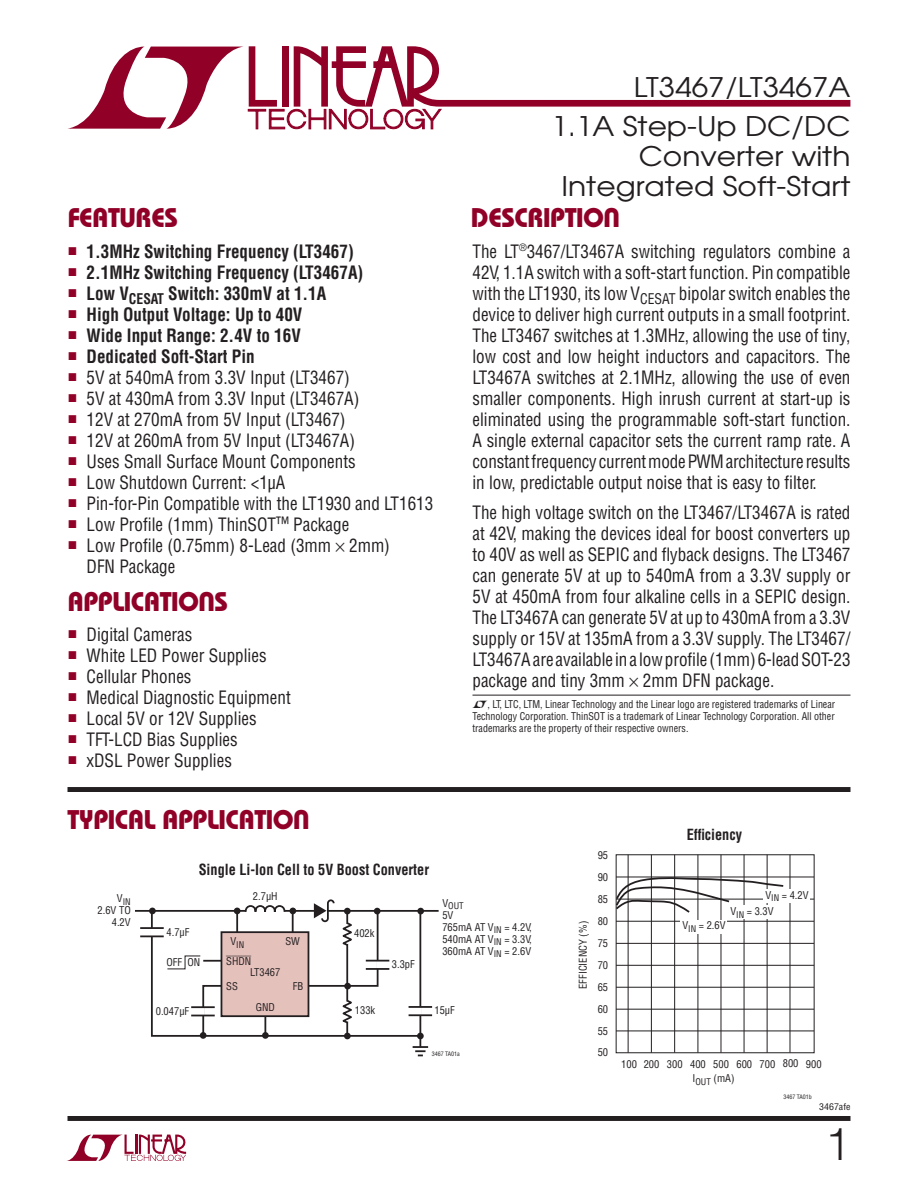
<style>
.page{position:relative;width:918px;height:1188px;background:#fff}
.page>*{position:absolute;margin:0;border:0;box-sizing:border-box;transform-origin:0 0}
.t1{font:300 45px "Helvetica";color:#231f20}
.t2{font:27px/30px "Avant Garde";color:#231f20;text-align:right;scale:1.1 1}
.t3{font:27px "Linear Bauhaus";letter-spacing:-.02em;color:#900027}
.t4{font:18px/21px "Linear Helv Cond";color:#231f20;text-align:justify;scale:.95 1}
.t5{font:700 18px "Linear Helv Cond";color:#231f20;scale:.95 1}
.t6{font:700 15px "Linear Helv Cond";color:#231f20;scale:.95 1}
.t7{font:10.5px/21.9px "Linear Helv Cond";color:#231f20;text-align:right}
.t8{font:10.5px/12px "Linear Helv Cond";color:#231f20;text-align:justify;scale:.95 1}
.t9{font:10.5px "Linear Helv Cond Ovr";color:#231f20}
.t10{font:9px "Linear Helv Cond";color:#231f20}
.t11{font:9px "Linear Helv Cond";color:#231f20;scale:1.1 1}
.t12{font:6px "Linear Helv Cond";color:#231f20}
</style>
<div class="page">
<svg style="left:67px;top:1135px;width:119px;height:26px"></svg>
<div style="left:68px;top:1116px;width:782px;height:5px;background:#231f20"></div>
<svg style="left:68px;top:46px;width:782px;height:83px"></svg>
<div style="left:68px;top:787px;width:782px;height:5px;background:#231f20"></div>
<hr style="left:472px;top:695px;width:378px;height:1px;background:#231f20">
<hr style="left:419px;top:911px;width:2px;height:139px;background:#231f20">
<hr style="left:135px;top:910px;width:304px;height:2px;background:#231f20">
<hr style="left:409px;top:1006px;width:23px;height:2px;background:#231f20">
<hr style="left:409px;top:1014px;width:23px;height:2px;background:#231f20">
<hr style="left:140px;top:927px;width:24px;height:2px;background:#231f20">
<hr style="left:140px;top:935px;width:24px;height:2px;background:#231f20">
<div style="left:417px;top:908px;width:7px;height:6px;background:#231f20;border-radius:50%"></div>
<div style="left:344px;top:1033px;width:7px;height:6px;background:#231f20;border-radius:50%"></div>
<div style="left:417px;top:1033px;width:7px;height:6px;background:#231f20;border-radius:50%"></div>
<hr style="left:418px;top:1047px;width:4px;height:10px;background:#b4b3b3">
<svg style="left:413px;top:1046px;width:15px;height:10px"></svg>
<svg style="left:150px;top:899px;width:272px;height:139px"></svg>
<svg style="left:615px;top:875px;width:170px;height:39px"></svg>
<div style="left:616px;top:854px;width:199px;height:199px;border:1px solid #231f20"></div>
<hr style="left:616px;top:1031px;width:198px;height:1px;background:#231f20">
<hr style="left:616px;top:1009px;width:198px;height:1px;background:#231f20">
<hr style="left:616px;top:987px;width:198px;height:1px;background:#231f20">
<hr style="left:616px;top:965px;width:198px;height:1px;background:#231f20">
<hr style="left:616px;top:943px;width:198px;height:1px;background:#231f20">
<hr style="left:616px;top:921px;width:198px;height:1px;background:#231f20">
<hr style="left:616px;top:899px;width:198px;height:1px;background:#231f20">
<hr style="left:616px;top:877px;width:198px;height:1px;background:#231f20">
<hr style="left:790px;top:855px;width:1px;height:198px;background:#231f20">
<hr style="left:767px;top:855px;width:1px;height:198px;background:#231f20">
<hr style="left:744px;top:855px;width:1px;height:198px;background:#231f20">
<hr style="left:721px;top:855px;width:1px;height:198px;background:#231f20">
<hr style="left:698px;top:855px;width:1px;height:198px;background:#231f20">
<hr style="left:674px;top:855px;width:1px;height:198px;background:#231f20">
<hr style="left:651px;top:855px;width:1px;height:198px;background:#231f20">
<hr style="left:628px;top:855px;width:1px;height:198px;background:#231f20">
<div style="left:728px;top:906px;width:47px;height:13px;background:#fff"></div>
<div style="left:763px;top:889px;width:47px;height:13px;background:#fff"></div>
<div style="left:680px;top:920px;width:47px;height:13px;background:#fff"></div>
<h2 class="t2" style="left:634px;top:73px;width:198px">LT3467/LT3467A</h2>
<h2 class="t3" style="left:68px;top:208px;width:112px">FEATURES</h2>
<p class="t5" style="left:69px;top:245px;width:302px"><sup>■</sup> 1.3MHz Switching Frequency (LT3467)</p>
<p class="t5" style="left:69px;top:266px;width:312px"><sup>■</sup> 2.1MHz Switching Frequency (LT3467A)</p>
<p class="t5" style="left:69px;top:287px;width:273px"><sup>■</sup> Low V<sub>CESAT</sub> Switch: 330mV at 1.1A</p>
<p class="t5" style="left:69px;top:308px;width:248px"><sup>■</sup> High Output Voltage: Up to 40V</p>
<p class="t5" style="left:69px;top:329px;width:246px"><sup>■</sup> Wide Input Range: 2.4V to 16V</p>
<p class="t5" style="left:69px;top:350px;width:197px"><sup>■</sup> Dedicated Soft-Start Pin</p>
<p class="t4" style="left:69px;top:370px;width:298px"><sup>■</sup> 5V at 540mA from 3.3V Input (LT3467)</p>
<p class="t4" style="left:69px;top:391px;width:308px"><sup>■</sup> 5V at 430mA from 3.3V Input (LT3467A)</p>
<p class="t4" style="left:69px;top:412px;width:293px"><sup>■</sup> 12V at 270mA from 5V Input (LT3467)</p>
<p class="t4" style="left:69px;top:433px;width:303px"><sup>■</sup> 12V at 260mA from 5V Input (LT3467A)</p>
<p class="t4" style="left:69px;top:454px;width:304px"><sup>■</sup> Uses Small Surface Mount Components</p>
<p class="t4" style="left:69px;top:475px;width:230px"><sup>■</sup> Low Shutdown Current: &lt;1μA</p>
<p class="t4" style="left:69px;top:496px;width:385px"><sup>■</sup> Pin-for-Pin Compatible with the LT1930 and LT1613</p>
<p class="t4" style="left:69px;top:517px;width:297px"><sup>■</sup> Low Profile (1mm) ThinSOT™ Package</p>
<p class="t4" style="left:87px;top:538px;width:321px;text-indent:-18px"><sup>■</sup> Low Profile (0.75mm) 8-Lead (3mm 2mm)<br>DFN Package</p>
<h2 class="t3" style="left:68px;top:591px;width:162px">APPLICATIONS</h2>
<p class="t4" style="left:69px;top:627px;width:132px"><sup>■</sup> Digital Cameras</p>
<p class="t4" style="left:69px;top:648px;width:210px"><sup>■</sup> White LED Power Supplies</p>
<p class="t4" style="left:69px;top:669px;width:131px"><sup>■</sup> Cellular Phones</p>
<p class="t4" style="left:69px;top:690px;width:235px"><sup>■</sup> Medical Diagnostic Equipment</p>
<p class="t4" style="left:69px;top:711px;width:199px"><sup>■</sup> Local 5V or 12V Supplies</p>
<p class="t4" style="left:69px;top:732px;width:179px"><sup>■</sup> TFT-LCD Bias Supplies</p>
<p class="t4" style="left:69px;top:753px;width:173px"><sup>■</sup> xDSL Power Supplies</p>
<h2 class="t3" style="left:68px;top:810px;width:244px">TYPICAL APPLICATION</h2>
<h2 class="t2" style="left:551px;top:112px;width:273px">1.1A Step-Up DC/DC<br>Converter with<br>Integrated Soft-Start</h2>
<h2 class="t3" style="left:471px;top:208px;width:151px">DESCRIPTION</h2>
<p class="t4" style="left:472px;top:244px;width:399px">The LT<sup>®</sup>3467/LT3467A switching regulators combine a 42V, 1.1A switch with a soft-start function. Pin compatible with the LT1930, its low V<sub>CESAT</sub> bipolar switch enables the device to deliver high current outputs in a small footprint.<br>The LT3467 switches at 1.3MHz, allowing the use of tiny, low cost and low height inductors and capacitors. The LT3467A switches at 2.1MHz, allowing the use of even smaller components. High inrush current at start-up is eliminated using the programmable soft-start function.<br>A single external capacitor sets the current ramp rate. A constant frequency current mode PWM architecture results in low, predictable output noise that is easy to filter.</p>
<p class="t4" style="left:472px;top:505px;width:399px">The high voltage switch on the LT3467/LT3467A is rated at 42V, making the devices ideal for boost converters up to 40V as well as SEPIC and flyback designs. The LT3467 can generate 5V at up to 540mA from a 3.3V supply or 5V at 450mA from four alkaline cells in a SEPIC design.<br>The LT3467A can generate 5V at up to 430mA from a 3.3V supply or 15V at 135mA from a 3.3V supply. The LT3467/ LT3467A are available in a low profile (1mm) 6-lead SOT-23 package and tiny 3mm 2mm DFN package.</p>
<p class="t8" style="left:472px;top:700px;width:383px;text-indent:15px">, LT, LTC, LTM, Linear Technology and the Linear logo are registered trademarks of Linear Technology Corporation. ThinSOT is a trademark of Linear Technology Corporation. All other trademarks are the property of their respective owners.</p>
<p class="t6" style="left:687px;top:829px;width:60px">Efficiency</p>
<p class="t10" style="left:117px;top:898px;width:15px"><sup>V</sup>IN</p>
<p class="t7" style="left:97px;top:906px;width:35px;line-height:12px">2.6V TO<br>4.2V</p>
<p class="t6" style="left:199px;top:864px;width:244px">Single Li-Ion Cell to 5V Boost Converter</p>
<p class="t7" style="left:253px;top:887px;width:26px">2.7μH</p>
<p class="t7" style="left:166px;top:923px;width:25px">4.7μF</p>
<p class="t10" style="left:230px;top:941px;width:15px"><sup>V</sup>IN</p>
<p class="t7" style="left:285px;top:932px;width:16px">SW</p>
<p class="t7" style="left:226px;top:976px;width:13px">SS</p>
<p class="t7" style="left:293px;top:976px;width:12px">FB</p>
<p class="t7" style="left:166px;top:953px;width:35px">OFF ON</p>
<p class="t9" style="left:226px;top:955px;width:27px">SHDN</p>
<p class="t7" style="left:250px;top:962px;width:32px">LT3467</p>
<p class="t7" style="left:354px;top:923px;width:22px">402k</p>
<p class="t7" style="left:392px;top:955px;width:25px">3.3pF</p>
<p class="t10" style="left:442px;top:903px;width:23px"><sup>V</sup>OUT</p>
<p class="t7" style="left:442px;top:910px;width:91px;line-height:12px;text-align:left">5V<br>765mA AT V<sub>IN</sub> = 4.2V,<br>540mA AT V<sub>IN</sub> = 3.3V,<br>360mA AT V<sub>IN</sub> = 2.6V</p>
<p class="t7" style="left:156px;top:1001px;width:35px">0.047μF</p>
<p class="t7" style="left:256px;top:998px;width:21px">GND</p>
<p class="t7" style="left:355px;top:1001px;width:22px">133k</p>
<p class="t7" style="left:434px;top:1000px;width:22px">15μF</p>
<p class="t12" style="left:432px;top:1052px;width:30px">3467 TA01a</p>
<p class="t7" style="left:573px;top:989px;width:69px;rotate:-90deg">EFFICIENCY (%)</p>
<p class="t7" style="left:598px;top:846px;width:12px;text-align:justify">95<br>90<br>85<br>80<br>75<br>70<br>65<br>60<br>55<br>50</p>
<p class="t7" style="left:765px;top:885px;width:45px">V<sub>IN</sub> = 4.2V</p>
<p class="t7" style="left:730px;top:902px;width:45px">V<sub>IN</sub> = 3.3V</p>
<p class="t7" style="left:682px;top:916px;width:45px">V<sub>IN</sub> = 2.6V</p>
<p class="t7" style="left:644px;top:1054px;width:87px">200 300 400 500</p>
<p class="t7" style="left:760px;top:1054px;width:40px">700 800</p>
<p class="t7" style="left:621px;top:1054px;width:17px">100</p>
<p class="t7" style="left:806px;top:1054px;width:17px">900</p>
<p class="t7" style="left:736px;top:1055px;width:17px">600</p>
<p class="t7" style="left:693px;top:1069px;width:44px">I<sub>OUT</sub> (mA)</p>
<p class="t12" style="left:783px;top:1095px;width:30px">3467 TA01b</p>
<p class="t11" style="left:819px;top:1104px;width:30px">3467afe</p>
<h1 class="t1" style="left:825px;top:1121px;width:27px">1</h1>
</div>
